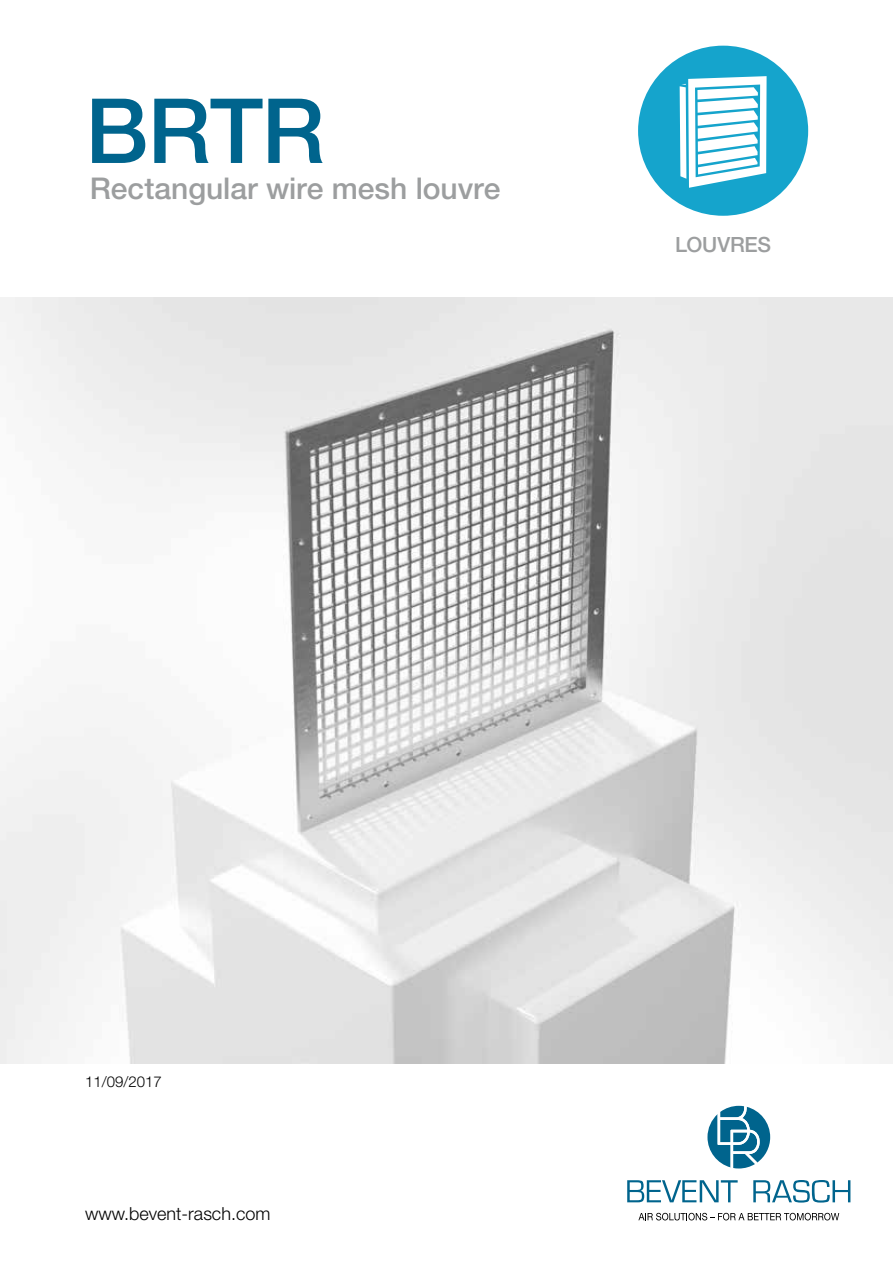
<style>
.page{position:relative;width:893px;height:1263px;background:#fff}
.page>*{position:absolute;margin:0;border:0;box-sizing:border-box;transform-origin:0 0}
.t1{font:500 90px "Helvetica Neue LT Std";color:#00648d}
.t2{font:500 30px "Helvetica Neue LT Std";color:#9c9e9f}
.t3{font:500 21px "Helvetica Neue LT Std";letter-spacing:-.01em;color:#9c9e9f}
.t4{font:300 18px "Helvetica Neue LT Std";color:#000}
.t5{font:300 15px "Helvetica Neue LT Std";color:#000}
</style>
<div class="page">
<div style="left:638px;top:46px;width:170px;height:170px;background:#15a4cc;border-radius:50%"></div>
<svg style="left:680px;top:76px;width:87px;height:112px"></svg>
<svg style="left:707px;top:1106px;width:63px;height:62px"></svg>
<svg style="left:627px;top:1180px;width:111px;height:22px"></svg>
<svg style="left:753px;top:1180px;width:97px;height:22px"></svg>
<svg style="left:638px;top:1213px;width:201px;height:7px"></svg>
<img style="left:0;top:298px;width:893px;height:765px">
<h1 class="t1" style="left:85px;top:77px;width:241px">BRTR</h1>
<p class="t2" style="left:90px;top:170px;width:412px">Rectangular wire mesh louvre</p>
<p class="t3" style="left:675px;top:232px;width:97px">LOUVRES</p>
<p class="t5" style="left:85px;top:1072px;width:78px">11/09/2017</p>
<p class="t4" style="left:85px;top:1203px;width:187px">www.bevent-rasch.com</p>
</div>
